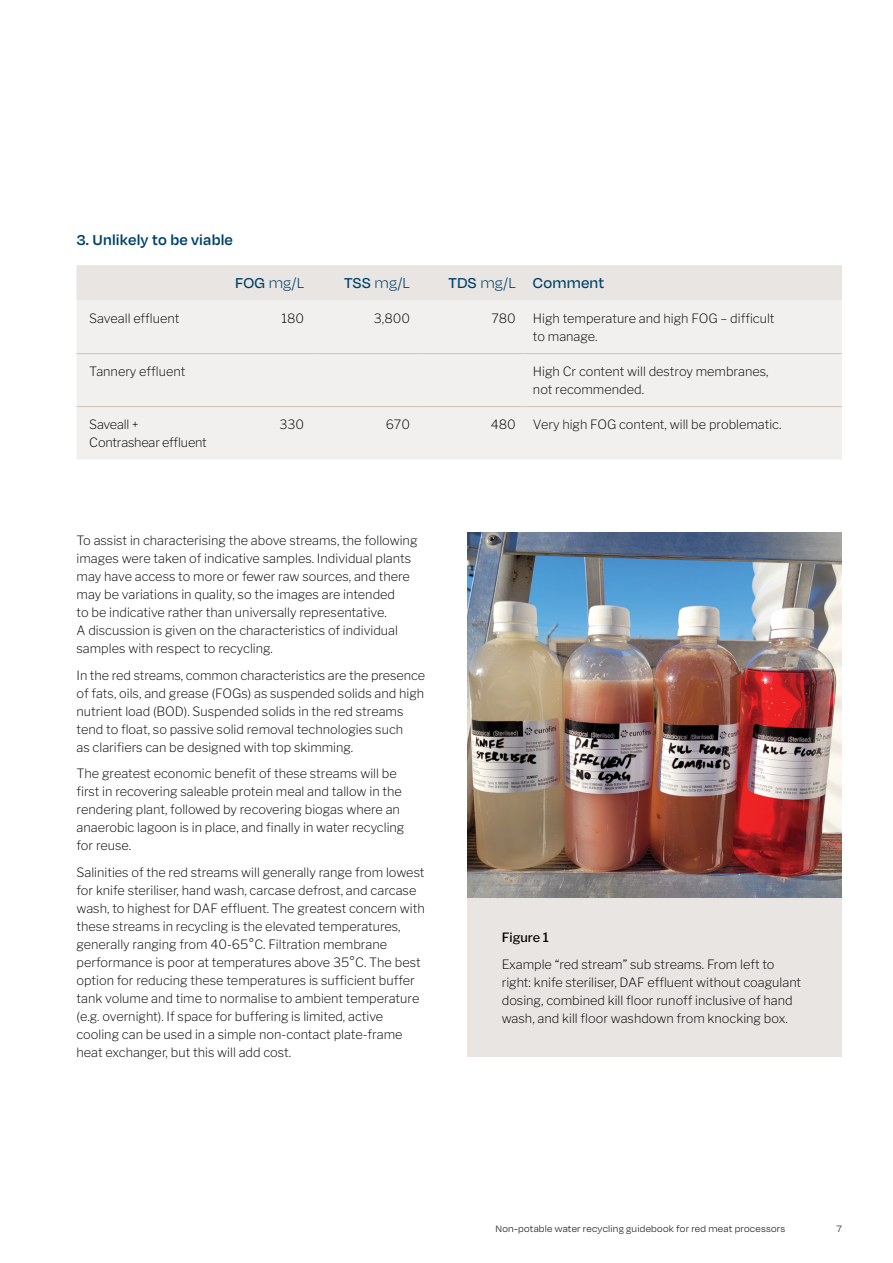
<style>
.page{position:relative;width:893px;height:1263px;background:#fff}
.page>*{position:absolute;margin:0;border:0;box-sizing:border-box;transform-origin:0 0}
.t1{font:600 16.5px "Degular";letter-spacing:.01em;color:#00416b}
.t2{font:300 16.5px "Degular";color:#00416b}
.t3{font:500 16.5px "Degular";letter-spacing:.01em;color:#00416b}
.t4{font:200 12.75px/18px "Libre Franklin";color:#000}
.t5{font:500 12.75px "Libre Franklin";color:#000}
.t6{font:300 10.5px "Degular";letter-spacing:.025em;color:#000}
.s1{font-weight:500}
.s2{font-weight:300}
</style>
<div class="page">
<div style="left:77px;top:265px;width:765px;height:36px;background:#e8e5e2"></div>
<div style="left:77px;top:301px;width:765px;height:158px;background:#f1f0ee"></div>
<hr style="left:77px;top:353px;width:130px;height:1px;background:#d3c2b4">
<hr style="left:207px;top:353px;width:106px;height:1px;background:#d3c2b4">
<hr style="left:313px;top:353px;width:106px;height:1px;background:#d3c2b4">
<hr style="left:419px;top:353px;width:105px;height:1px;background:#d3c2b4">
<hr style="left:524px;top:353px;width:318px;height:1px;background:#d3c2b4">
<hr style="left:77px;top:406px;width:130px;height:1px;background:#d3c2b4">
<hr style="left:207px;top:406px;width:106px;height:1px;background:#d3c2b4">
<hr style="left:313px;top:406px;width:106px;height:1px;background:#d3c2b4">
<hr style="left:419px;top:406px;width:105px;height:1px;background:#d3c2b4">
<hr style="left:524px;top:406px;width:318px;height:1px;background:#d3c2b4">
<img style="left:468px;top:532px;width:374px;height:367px">
<div style="left:468px;top:899px;width:374px;height:158px;background:#e8e5e2"></div>
<p class="t1" style="left:77px;top:230px;width:158px">3. Unlikely to be viable</p>
<p class="t2" style="left:235px;top:273px;width:71px"><span class="s1">FOG</span> mg/L</p>
<p class="t2" style="left:344px;top:273px;width:68px"><span class="s1">TSS</span> mg/L</p>
<p class="t3" style="left:448px;top:273px;width:157px">TDS <span class="s2">mg/L</span> Comment</p>
<p class="t4" style="left:89px;top:308px;width:92px">Saveall effluent</p>
<p class="t4" style="left:282px;top:308px;width:24px">180</p>
<p class="t4" style="left:374px;top:308px;width:38px">3,800</p>
<p class="t4" style="left:491px;top:308px;width:26px">780</p>
<p class="t4" style="left:533px;top:308px;width:243px">High temperature and high FOG – difficult to manage.</p>
<p class="t4" style="left:89px;top:361px;width:98px">Tannery effluent</p>
<p class="t4" style="left:533px;top:361px;width:237px">High Cr content will destroy membranes, not recommended.</p>
<p class="t4" style="left:89px;top:414px;width:119px">Saveall +<br>Contrashear effluent</p>
<p class="t4" style="left:280px;top:414px;width:26px">330</p>
<p class="t4" style="left:386px;top:414px;width:26px">670</p>
<p class="t4" style="left:491px;top:414px;width:27px">480</p>
<p class="t4" style="left:533px;top:414px;width:250px">Very high FOG content, will be problematic.</p>
<p class="t4" style="left:77px;top:530px;width:342px">To assist in characterising the above streams, the following images were taken of indicative samples. Individual plants may have access to more or fewer raw sources, and there may be variations in quality, so the images are intended<br>to be indicative rather than universally representative.<br>A discussion is given on the characteristics of individual samples with respect to recycling.</p>
<p class="t4" style="left:77px;top:665px;width:350px">In the red streams, common characteristics are the presence of fats, oils, and grease (FOGs) as suspended solids and high nutrient load (BOD). Suspended solids in the red streams tend to float, so passive solid removal technologies such<br>as clarifiers can be designed with top skimming.</p>
<p class="t4" style="left:77px;top:763px;width:329px">The greatest economic benefit of these streams will be first in recovering saleable protein meal and tallow in the rendering plant, followed by recovering biogas where an anaerobic lagoon is in place, and finally in water recycling for reuse.</p>
<p class="t4" style="left:77px;top:862px;width:350px">Salinities of the red streams will generally range from lowest for knife steriliser, hand wash, carcase defrost, and carcase wash, to highest for DAF effluent. The greatest concern with these streams in recycling is the elevated temperatures, generally ranging from 40-65°C. Filtration membrane performance is poor at temperatures above 35°C. The best option for reducing these temperatures is sufficient buffer tank volume and time to normalise to ambient temperature (e.g. overnight). If space for buffering is limited, active cooling can be used in a simple non-contact plate-frame heat exchanger, but this will add cost.</p>
<p class="t5" style="left:502px;top:927px;width:49px">Figure 1</p>
<p class="t4" style="left:502px;top:954px;width:301px">Example “red stream” sub streams. From left to right: knife steriliser, DAF effluent without coagulant dosing, combined kill floor runoff inclusive of hand wash, and kill floor washdown from knocking box.</p>
<p class="t6" style="left:495px;top:1223px;width:291px">Non-potable water recycling guidebook for red meat processors</p>
<p class="t6" style="left:837px;top:1223px;width:7px">7</p>
</div>
